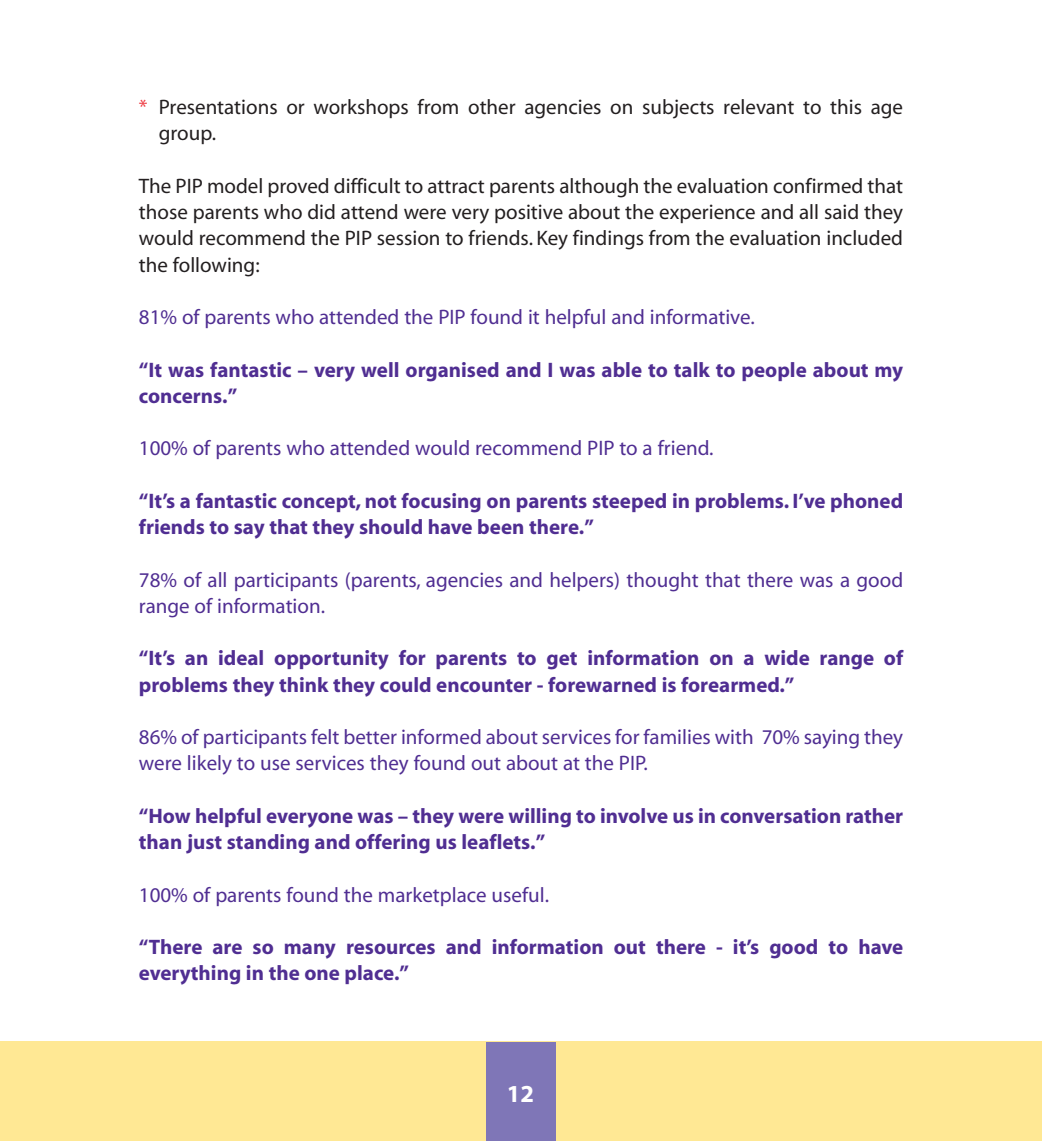
<style>
.page{position:relative;width:1042px;height:1141px;background:#fff}
.page>*{position:absolute;margin:0;border:0;box-sizing:border-box;transform-origin:0 0}
.t1{font:700 24.5px "Myriad";color:#fff}
.t2{font:700 21px/26.2px "Myriad";color:#502e92}
.t3{font:21px/26.2px "Myriad";color:#502e92}
.t4{font:21px/26.2px "Myriad";color:#231f20}
.s1{color:#ee3a41}
</style>
<div class="page">
<div style="left:0;top:1042px;width:1042px;height:99px;background:#ffe894"></div>
<div style="left:486px;top:1042px;width:70px;height:99px;background:#7f76b7"></div>
<p class="t4" style="left:159px;top:96px;width:746px;text-indent:-20px"><span class="s1">*</span> Presentations or workshops from other agencies on subjects relevant to this age group.</p>
<p class="t4" style="left:139px;top:175px;width:766px;text-align:justify">The PIP model proved difficult to attract parents although the evaluation confirmed that those parents who did attend were very positive about the experience and all said they would recommend the PIP session to friends. Key findings from the evaluation included the following:</p>
<p class="t3" style="left:139px;top:306px;width:617px">81% of parents who attended the PIP found it helpful and informative.</p>
<p class="t2" style="left:139px;top:358px;width:766px">“It was fantastic – very well organised and I was able to talk to people about my concerns.”</p>
<p class="t3" style="left:139px;top:437px;width:576px">100% of parents who attended would recommend PIP to a friend.</p>
<p class="t2" style="left:139px;top:490px;width:766px">“It’s a fantastic concept, not focusing on parents steeped in problems. I’ve phoned friends to say that they should have been there.”</p>
<p class="t3" style="left:139px;top:568px;width:766px">78% of all participants (parents, agencies and helpers) thought that there was a good range of information.</p>
<p class="t2" style="left:139px;top:647px;width:766px">“It’s an ideal opportunity for parents to get information on a wide range of problems they think they could encounter - forewarned is forearmed.”</p>
<p class="t3" style="left:139px;top:726px;width:766px">86% of participants felt better informed about services for families with 70% saying they were likely to use services they found out about at the PIP.</p>
<p class="t2" style="left:139px;top:805px;width:766px">“How helpful everyone was – they were willing to involve us in conversation rather than just standing and offering us leaflets.”</p>
<p class="t3" style="left:139px;top:883px;width:411px">100% of parents found the marketplace useful.</p>
<p class="t2" style="left:139px;top:936px;width:766px">“There are so many resources and information out there - it’s good to have everything in the one place.”</p>
<p class="t1" style="left:507px;top:1084px;width:29px">12</p>
</div>
